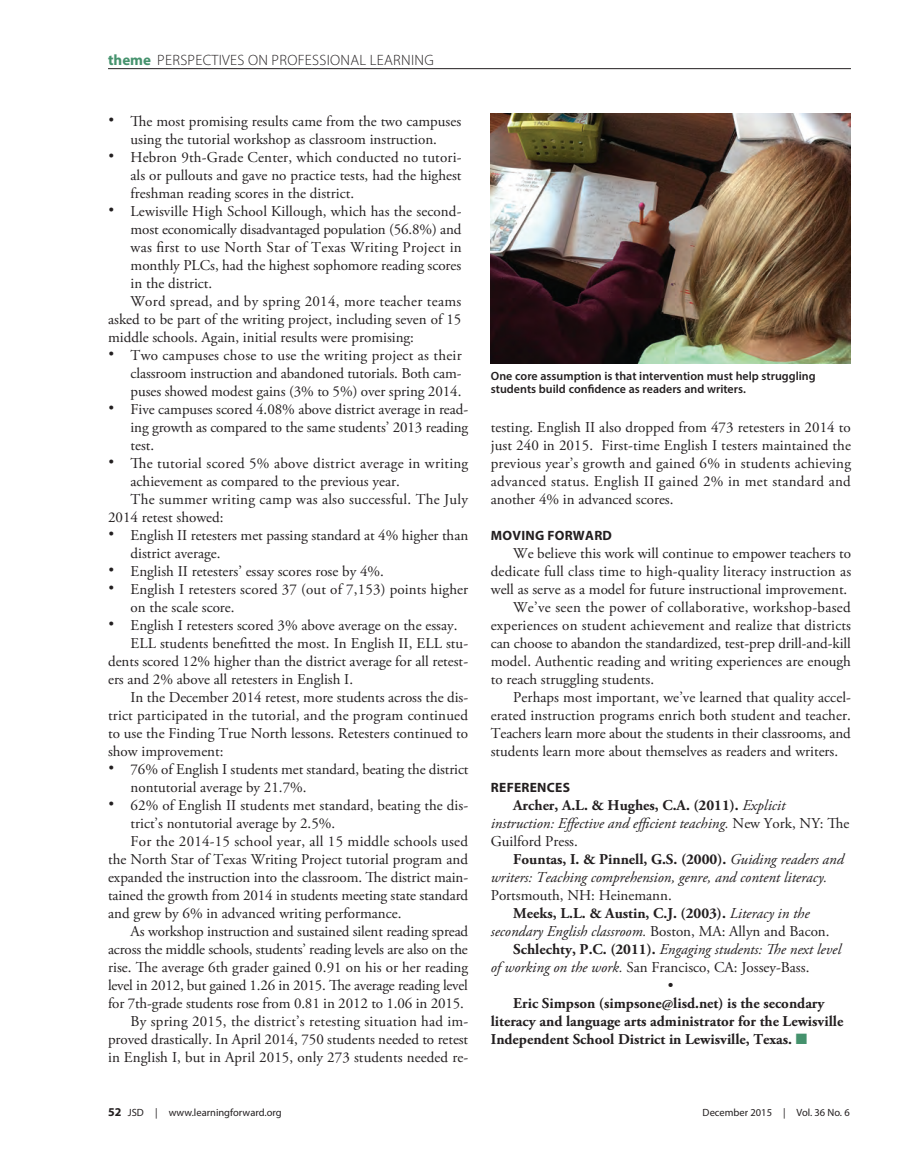
<style>
.page{position:relative;width:905px;height:1175px;background:#fff}
.page>*{position:absolute;margin:0;border:0;box-sizing:border-box;transform-origin:0 0}
.body{font:15px/18px "Adobe Garamond Pro";color:#231f20;text-align:justify}
.body-2{font:italic 15px/18px "Adobe Garamond Pro";color:#231f20}
.body-3{font:700 15px/18px "Adobe Garamond Pro";color:#231f20}
.body-4{font:15px/18px "Adobe Garamond Pro";letter-spacing:.02em;color:#231f20}
.toppers{font:300 15px "Myriad Pro";letter-spacing:.02em;color:#231f20}
.subhead{font:700 13.5px "Myriad Pro";letter-spacing:.02em;color:#231f20}
.box{font:600 12px/13.5px "Myriad Pro";color:#231f20}
.t1{font:10.5px "Myriad Pro";color:#231f20}
.s1{font-weight:700;color:#45926d}
.s2{font-family:"Helvetica";font-size:18px}
.s3{font-weight:700;font-style:normal}
.s4{font-style:normal}
.s5{color:#45926d}
.s6{font-weight:700;font-size:12px}
</style>
<div class="page">
<hr style="left:108px;top:68px;width:742px;height:1px;background:#231f20">
<img style="left:490px;top:114px;width:360px;height:250px">
<p class="toppers" style="left:108px;top:51px;width:327px"><span class="s1">theme</span> PERSPECTIVES ON PROFESSIONAL LEARNING</p>
<p class="body" style="left:108px;top:113px;width:354px;text-align:center"><span class="s2">•</span> The most promising results came from the two campuses using the tutorial workshop as classroom instruction.</p>
<p class="body" style="left:130px;top:149px;width:332px;text-indent:-22px"><span class="s2">•</span> Hebron 9th-Grade Center, which conducted no tutori&shy;als or pullouts and gave no practice tests, had the highest freshman reading scores in the district.</p>
<p class="body" style="left:130px;top:203px;width:332px;text-indent:-22px"><span class="s2">•</span> Lewisville High School Killough, which has the second&shy;most economically disadvantaged population (56.8%) and was first to use North Star of Texas Writing Project in monthly PLCs, had the highest sophomore reading scores in the district.</p>
<p class="body" style="left:108px;top:293px;width:355px;text-indent:22px">Word spread, and by spring 2014, more teacher teams asked to be part of the writing project, including seven of 15 middle schools. Again, initial results were promising:</p>
<p class="body" style="left:130px;top:347px;width:332px;text-indent:-22px"><span class="s2">•</span> Two campuses chose to use the writing project as their classroom instruction and abandoned tutorials. Both cam&shy;puses showed modest gains (3% to 5%) over spring 2014.</p>
<p class="body" style="left:130px;top:401px;width:339px;text-indent:-22px"><span class="s2">•</span> Five campuses scored 4.08% above district average in read&shy;ing growth as compared to the same students’ 2013 reading test.</p>
<p class="body-4" style="left:130px;top:455px;width:339px;text-indent:-22px"><span class="s2">•</span> The tutorial scored 5% above district average in writing achievement as compared to the previous year.</p>
<p class="body" style="left:108px;top:491px;width:361px;text-indent:22px">The summer writing camp was also successful. The July<br>2014 retest showed:</p>
<p class="body" style="left:130px;top:527px;width:339px;text-indent:-22px"><span class="s2">•</span> English II retesters met passing standard at 4% higher than district average.</p>
<p class="body" style="left:108px;top:563px;width:277px"><span class="s2">•</span> English II retesters’ essay scores rose by 4%.</p>
<p class="body" style="left:130px;top:581px;width:339px;text-indent:-22px"><span class="s2">•</span> English I retesters scored 37 (out of 7,153) points higher on the scale score.</p>
<p class="body" style="left:108px;top:617px;width:351px"><span class="s2">•</span> English I retesters scored 3% above average on the essay.</p>
<p class="body" style="left:108px;top:635px;width:361px;text-indent:22px">ELL students benefitted the most. In English II, ELL stu&shy;dents scored 12% higher than the district average for all retest&shy;ers and 2% above all retesters in English I.</p>
<p class="body" style="left:108px;top:689px;width:362px;text-indent:22px">In the December 2014 retest, more students across the dis&shy;trict participated in the tutorial, and the program continued to use the Finding True North lessons. Retesters continued to show improvement:</p>
<p class="body" style="left:130px;top:761px;width:339px;text-indent:-22px"><span class="s2">•</span> 76% of English I students met standard, beating the district nontutorial average by 21.7%.</p>
<p class="body" style="left:130px;top:797px;width:339px;text-indent:-22px"><span class="s2">•</span> 62% of English II students met standard, beating the dis&shy;trict’s nontutorial average by 2.5%.</p>
<p class="body" style="left:108px;top:833px;width:361px;text-indent:22px">For the 2014-15 school year, all 15 middle schools used the North Star of Texas Writing Project tutorial program and expanded the instruction into the classroom. The district main&shy;tained the growth from 2014 in students meeting state standard and grew by 6% in advanced writing performance.</p>
<p class="body" style="left:108px;top:923px;width:362px;text-indent:22px">As workshop instruction and sustained silent reading spread across the middle schools, students’ reading levels are also on the rise. The average 6th grader gained 0.91 on his or her reading level in 2012, but gained 1.26 in 2015. The average reading level for 7th-grade students rose from 0.81 in 2012 to 1.06 in 2015.</p>
<p class="body" style="left:108px;top:1013px;width:362px;text-indent:22px">By spring 2015, the district’s retesting situation had im&shy;proved drastically. In April 2014, 750 students needed to retest in English I, but in April 2015, only 273 students needed re-</p>
<p class="box" style="left:491px;top:369px;width:326px">One core assumption is that intervention must help struggling students build confidence as readers and writers.</p>
<p class="body" style="left:490px;top:419px;width:362px">testing. English II also dropped from 473 retesters in 2014 to just 240 in 2015. First-time English I testers maintained the previous year’s growth and gained 6% in students achieving advanced status. English II gained 2% in met standard and another 4% in advanced scores.</p>
<p class="subhead" style="left:491px;top:527px;width:123px">MOVING FORWARD</p>
<p class="body" style="left:490px;top:545px;width:362px;text-indent:22px">We believe this work will continue to empower teachers to dedicate full class time to high-quality literacy instruction as well as serve as a model for future instructional improvement.</p>
<p class="body" style="left:490px;top:599px;width:362px;text-indent:22px">We’ve seen the power of collaborative, workshop-based experiences on student achievement and realize that districts can choose to abandon the standardized, test-prep drill-and-kill model. Authentic reading and writing experiences are enough to reach struggling students.</p>
<p class="body" style="left:490px;top:689px;width:361px;text-indent:22px">Perhaps most important, we’ve learned that quality accel&shy;erated instruction programs enrich both student and teacher.<br>Teachers learn more about the students in their classrooms, and students learn more about themselves as readers and writers.</p>
<p class="subhead" style="left:491px;top:779px;width:81px">REFERENCES</p>
<p class="body-2" style="left:490px;top:797px;width:360px;text-indent:22px"><span class="s3">Archer, A.L. &amp; Hughes, C.A. (2011).</span> Explicit instruction: Effective and efficient teaching. <span class="s4">New York, NY: The<br>Guilford Press.</span></p>
<p class="body-2" style="left:490px;top:851px;width:354px;text-indent:22px"><span class="s3">Fountas, I. &amp; Pinnell, G.S. (2000).</span> Guiding readers and writers: Teaching comprehension, genre, and content literacy.<br><span class="s4">Portsmouth, NH: Heinemann.</span></p>
<p class="body-2" style="left:490px;top:905px;width:340px;text-align:center"><span class="s3">Meeks, L.L. &amp; Austin, C.J. (2003).</span> Literacy in the secondary English classroom. <span class="s4">Boston, MA: Allyn and Bacon.</span></p>
<p class="body-2" style="left:490px;top:941px;width:352px;text-indent:22px"><span class="s3">Schlechty, P.C. (2011).</span> Engaging students: The next level of working on the work. <span class="s4">San Francisco, CA: Jossey-Bass.</span></p>
<p class="body" style="left:668px;top:977px;width:7px">•</p>
<p class="body-3" style="left:490px;top:995px;width:354px;text-indent:22px">Eric Simpson (simpsone@lisd.net) is the secondary literacy and language arts administrator for the Lewisville<br>Independent School District in Lewisville, Texas. <span class="s5">■</span></p>
<p class="t1" style="left:108px;top:1106px;width:175px"><span class="s6">52</span> JSD | www.learningforward.org</p>
<p class="t1" style="left:702px;top:1106px;width:149px">December 2015 | Vol. 36 No. 6</p>
</div>
